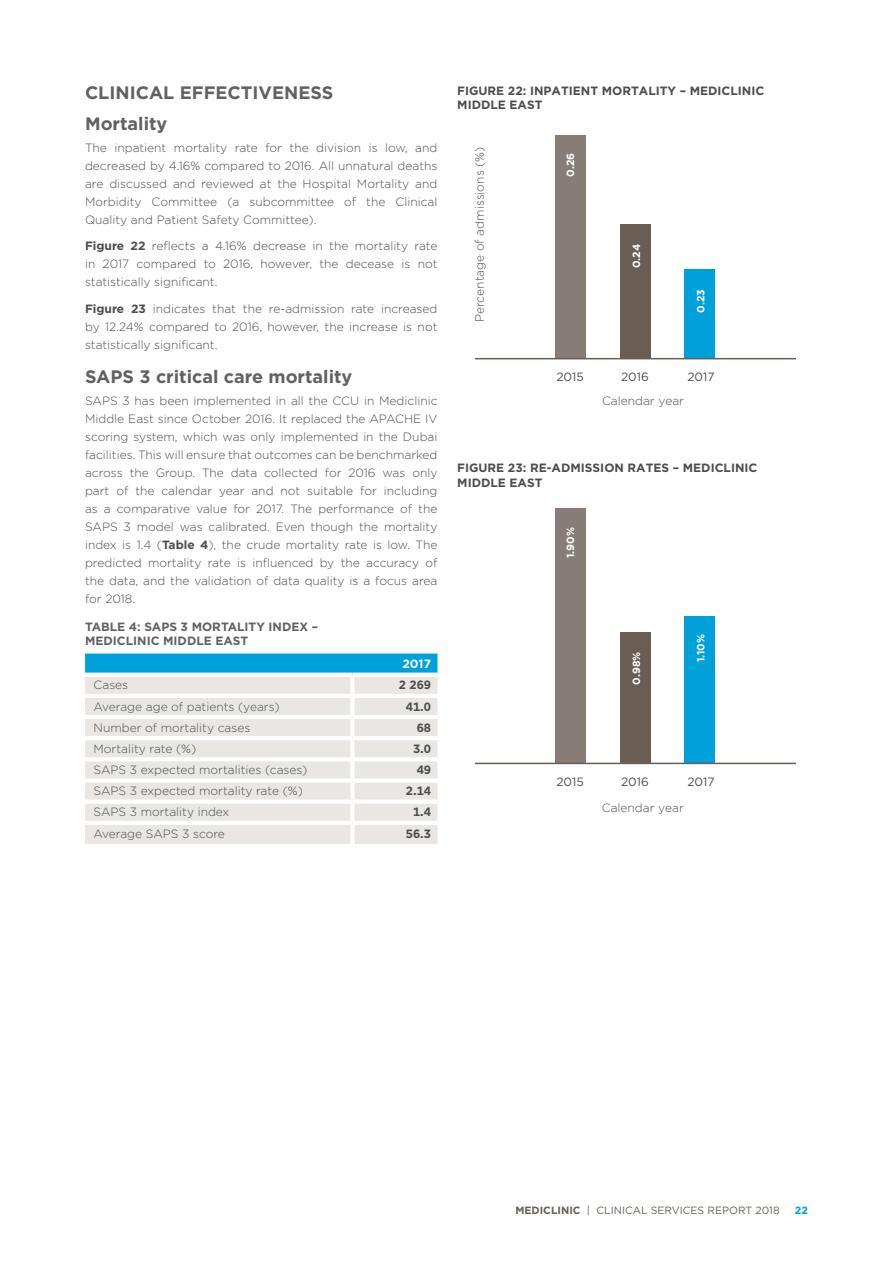
<style>
.page{position:relative;width:893px;height:1263px;background:#fff}
.page>*{position:absolute;margin:0;border:0;box-sizing:border-box;transform-origin:0 0}
.t1{font:700 18px/30.2px "Gotham";color:#606163}
.t2{font:300 12px/18px "Gotham";color:#4d4d4f;text-align:justify}
.t3{font:700 12px/14.4px "Gotham";color:#4d4d4f}
.t4{font:700 12px/14.4px "Gotham";color:#606163}
.t5{font:12px "Gotham";color:#4d4d4f}
.t6{font:700 12px "Gotham";color:#fff}
.t7{font:10.5px "Gotham";color:#6a5d54}
.t8{font:700 10.5px "Gotham";color:#fff}
.t9{font:700 10.5px "Gotham";color:#00a0da}
.s1{font-weight:700}
</style>
<div class="page">
<svg style="left:85px;top:653px;width:352px;height:20px;background:#0ca4db"></svg>
<div style="left:85px;top:677px;width:352px;height:167px;background:#e9e6e4"></div>
<div style="left:350px;top:677px;width:5px;height:17px;background:#fff"></div>
<hr style="left:352px;top:694px;width:85px;height:4px;background:#fff">
<hr style="left:352px;top:715px;width:85px;height:4px;background:#fff">
<hr style="left:352px;top:736px;width:85px;height:4px;background:#fff">
<hr style="left:352px;top:757px;width:85px;height:4px;background:#fff">
<div style="left:352px;top:778px;width:85px;height:5px;background:#fff"></div>
<div style="left:352px;top:799px;width:85px;height:5px;background:#fff"></div>
<hr style="left:352px;top:821px;width:85px;height:4px;background:#fff">
<hr style="left:85px;top:694px;width:267px;height:4px;background:#fff">
<div style="left:350px;top:698px;width:5px;height:17px;background:#fff"></div>
<hr style="left:85px;top:715px;width:267px;height:4px;background:#fff">
<div style="left:350px;top:719px;width:5px;height:17px;background:#fff"></div>
<hr style="left:85px;top:736px;width:267px;height:4px;background:#fff">
<div style="left:350px;top:740px;width:5px;height:17px;background:#fff"></div>
<hr style="left:85px;top:757px;width:267px;height:4px;background:#fff">
<div style="left:350px;top:761px;width:5px;height:17px;background:#fff"></div>
<div style="left:85px;top:778px;width:267px;height:5px;background:#fff"></div>
<div style="left:350px;top:783px;width:5px;height:16px;background:#fff"></div>
<div style="left:85px;top:799px;width:267px;height:5px;background:#fff"></div>
<div style="left:350px;top:804px;width:5px;height:17px;background:#fff"></div>
<hr style="left:85px;top:821px;width:267px;height:4px;background:#fff">
<div style="left:350px;top:825px;width:5px;height:19px;background:#fff"></div>
<div style="left:556px;top:135px;width:30px;height:224px;background:#887d76"></div>
<div style="left:620px;top:224px;width:31px;height:135px;background:#6a5d54"></div>
<div style="left:685px;top:269px;width:30px;height:90px;background:#00a0da"></div>
<hr style="left:475px;top:358px;width:321px;height:1px;background:#6a5d54">
<div style="left:556px;top:508px;width:30px;height:255px;background:#887d76"></div>
<div style="left:620px;top:632px;width:31px;height:131px;background:#6a5d54"></div>
<div style="left:685px;top:616px;width:30px;height:147px;background:#00a0da"></div>
<hr style="left:475px;top:763px;width:321px;height:1px;background:#6a5d54">
<h1 class="t1" style="left:85px;top:78px;width:250px">CLINICAL EFFECTIVENESS<br>Mortality</h1>
<p class="t2" style="left:85px;top:138px;width:354px">The inpatient mortality rate for the division is low, and decreased by 4.16% compared to 2016. All unnatural deaths are discussed and reviewed at the Hospital Mortality and Morbidity Committee (a subcommittee of the Clinical Quality and Patient Safety Committee).</p>
<p class="t2" style="left:85px;top:237px;width:354px"><span class="s1">Figure 22</span> reflects a 4.16% decrease in the mortality rate in 2017 compared to 2016, however, the decease is not statistically significant.</p>
<p class="t2" style="left:85px;top:299px;width:354px"><span class="s1">Figure 23</span> indicates that the re-admission rate increased by 12.24% compared to 2016, however, the increase is not statistically significant.</p>
<h1 class="t1" style="left:85px;top:362px;width:269px">SAPS 3 critical care mortality</h1>
<p class="t2" style="left:85px;top:392px;width:354px">SAPS 3 has been implemented in all the CCU in Mediclinic Middle East since October 2016. It replaced the APACHE IV scoring system, which was only implemented in the Dubai facilities. This will ensure that outcomes can be benchmarked across the Group. The data collected for 2016 was only part of the calendar year and not suitable for including as a comparative value for 2017. The performance of the SAPS 3 model was calibrated. Even though the mortality index is 1.4 (<span class="s1">Table 4</span>), the crude mortality rate is low. The predicted mortality rate is influenced by the accuracy of the data, and the validation of data quality is a focus area for 2018.</p>
<p class="t4" style="left:85px;top:619px;width:235px">TABLE 4: SAPS 3 MORTALITY INDEX –<br>MEDICLINIC MIDDLE EAST</p>
<p class="t6" style="left:402px;top:656px;width:30px">2017</p>
<p class="t2" style="left:94px;top:676px;width:36px">Cases</p>
<p class="t3" style="left:399px;top:678px;width:34px">2 269</p>
<p class="t2" style="left:94px;top:697px;width:188px">Average age of patients (years)</p>
<p class="t3" style="left:406px;top:699px;width:27px">41.0</p>
<p class="t2" style="left:94px;top:718px;width:158px">Number of mortality cases</p>
<p class="t3" style="left:417px;top:720px;width:16px">68</p>
<p class="t2" style="left:94px;top:739px;width:104px">Mortality rate (%)</p>
<p class="t3" style="left:413px;top:741px;width:19px">3.0</p>
<p class="t2" style="left:94px;top:760px;width:215px">SAPS 3 expected mortalities (cases)</p>
<p class="t3" style="left:417px;top:763px;width:16px">49</p>
<p class="t2" style="left:94px;top:782px;width:211px">SAPS 3 expected mortality rate (%)</p>
<p class="t3" style="left:406px;top:784px;width:27px">2.14</p>
<p class="t2" style="left:94px;top:803px;width:137px">SAPS 3 mortality index</p>
<p class="t3" style="left:413px;top:805px;width:19px">1.4</p>
<p class="t2" style="left:94px;top:824px;width:133px">Average SAPS 3 score</p>
<p class="t3" style="left:406px;top:826px;width:27px">56.3</p>
<p class="t3" style="left:457px;top:83px;width:308px">FIGURE 22: INPATIENT MORTALITY – MEDICLINIC<br>MIDDLE EAST</p>
<p class="t2" style="left:470px;top:322px;width:177px;rotate:-90deg">Percentage of admissions (%)</p>
<p class="t8" style="left:563px;top:177px;width:26px;rotate:-90deg">0.26</p>
<p class="t8" style="left:629px;top:268px;width:26px;rotate:-90deg">0.24</p>
<p class="t8" style="left:694px;top:313px;width:25px;rotate:-90deg">0.23</p>
<p class="t5" style="left:556px;top:369px;width:29px">2015</p>
<p class="t5" style="left:621px;top:369px;width:29px">2016</p>
<p class="t5" style="left:687px;top:369px;width:29px">2017</p>
<p class="t2" style="left:602px;top:391px;width:84px">Calendar year</p>
<p class="t3" style="left:457px;top:461px;width:302px">FIGURE 23: RE-ADMISSION RATES – MEDICLINIC<br>MIDDLE EAST</p>
<p class="t8" style="left:563px;top:558px;width:33px;rotate:-90deg">1.90%</p>
<p class="t8" style="left:629px;top:685px;width:35px;rotate:-90deg">0.98%</p>
<p class="t8" style="left:694px;top:662px;width:30px;rotate:-90deg">1.10%</p>
<p class="t5" style="left:556px;top:774px;width:29px">2015</p>
<p class="t5" style="left:621px;top:774px;width:29px">2016</p>
<p class="t5" style="left:687px;top:774px;width:29px">2017</p>
<p class="t2" style="left:602px;top:798px;width:84px">Calendar year</p>
<p class="t7" style="left:515px;top:1203px;width:266px"><span class="s1">MEDICLINIC</span> | CLINICAL SERVICES REPORT 2018</p>
<p class="t9" style="left:795px;top:1203px;width:15px">22</p>
</div>
